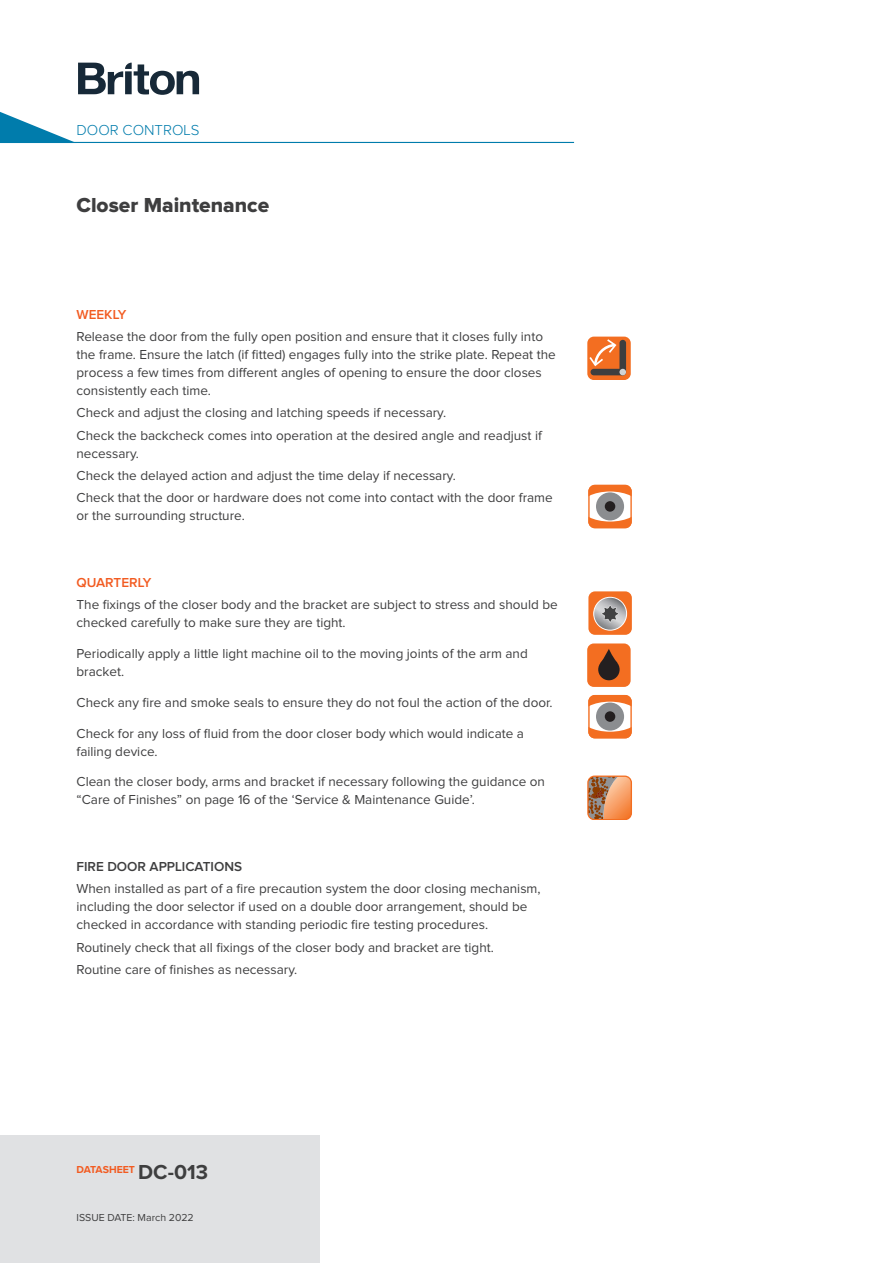
<style>
.page{position:relative;width:893px;height:1263px;background:#fff}
.page>*{position:absolute;margin:0;border:0;box-sizing:border-box;transform-origin:0 0}
.t1{font:21px "Proxima Nova Extrabld";color:#3e3e3f}
.t2{font:300 15px "Proxima Nova";color:#007cac}
.AllegionBody{font:13.5px/18px "Proxima Nova";color:#3e3e3f}
.AllegionBody-2{font:600 13.5px "Proxima Nova";color:#3e3e3f}
.AllegionBody-3{font:600 13.5px "Proxima Nova";color:#f25b21}
.t3{font:10.5px "Proxima Nova";color:#3e3e3f}
.t4{font:700 10.5px "Proxima Nova";letter-spacing:-.005em;color:#f25b21}
.s1{font-size:21px;color:#3e3e3f}
</style>
<div class="page">
<svg style="left:0;top:112px;width:77px;height:30px"></svg>
<svg style="left:78px;top:63px;width:121px;height:32px"></svg>
<hr style="left:0;top:142px;width:574px;height:1px;background:#007cac">
<div style="left:0;top:1135px;width:319px;height:128px;background:#e0e1e3"></div>
<svg style="left:587px;top:337px;width:44px;height:42px"></svg>
<div style="left:590px;top:369px;width:36px;height:6px;background:#3e3e3f;border-radius:3px"></div>
<div style="left:619px;top:340px;width:7px;height:35px;background:#3e3e3f;border-radius:3px"></div>
<div style="left:619px;top:369px;width:7px;height:6px;background:#d1d2d4;border-radius:50%"></div>
<svg style="left:589px;top:339px;width:27px;height:27px"></svg>
<svg style="left:588px;top:695px;width:44px;height:43px"></svg>
<svg style="left:588px;top:485px;width:44px;height:43px"></svg>
<div style="left:588px;top:591px;width:44px;height:43px;background:#f36e21;border-radius:7px"></div>
<svg style="left:593px;top:597px;width:34px;height:34px"></svg>
<div style="left:587px;top:643px;width:44px;height:43px;background:#f36e21;border-radius:7px"></div>
<div style="left:598px;top:659px;width:22px;height:21px;background:#231f20;border-radius:50%"></div>
<svg style="left:600px;top:649px;width:17px;height:14px"></svg>
<svg style="left:587px;top:775px;width:45px;height:45px;background:#ce8b5f"></svg>
<p class="t2" style="left:77px;top:123px;width:124px">DOOR CONTROLS</p>
<p class="t1" style="left:77px;top:196px;width:194px">Closer Maintenance</p>
<p class="AllegionBody-3" style="left:77px;top:308px;width:51px">WEEKLY</p>
<p class="AllegionBody" style="left:77px;top:328px;width:481px">Release the door from the fully open position and ensure that it closes fully into the frame. Ensure the latch (if fitted) engages fully into the strike plate. Repeat the process a few times from different angles of opening to ensure the door closes consistently each time.</p>
<p class="AllegionBody" style="left:77px;top:405px;width:371px">Check and adjust the closing and latching speeds if necessary.</p>
<p class="AllegionBody" style="left:77px;top:427px;width:467px">Check the backcheck comes into operation at the desired angle and readjust if necessary.</p>
<p class="AllegionBody" style="left:77px;top:467px;width:381px">Check the delayed action and adjust the time delay if necessary.</p>
<p class="AllegionBody" style="left:77px;top:489px;width:478px">Check that the door or hardware does not come into contact with the door frame or the surrounding structure.</p>
<p class="AllegionBody-3" style="left:77px;top:576px;width:76px">QUARTERLY</p>
<p class="AllegionBody" style="left:77px;top:596px;width:483px">The fixings of the closer body and the bracket are subject to stress and should be checked carefully to make sure they are tight.</p>
<p class="AllegionBody" style="left:77px;top:645px;width:453px">Periodically apply a little light machine oil to the moving joints of the arm and bracket.</p>
<p class="AllegionBody" style="left:77px;top:694px;width:478px">Check any fire and smoke seals to ensure they do not foul the action of the door.</p>
<p class="AllegionBody" style="left:77px;top:725px;width:449px">Check for any loss of fluid from the door closer body which would indicate a failing device.</p>
<p class="AllegionBody" style="left:77px;top:773px;width:470px">Clean the closer body, arms and bracket if necessary following the guidance on “Care of Finishes” on page 16 of the ‘Service &amp; Maintenance Guide’.</p>
<p class="AllegionBody-2" style="left:77px;top:860px;width:167px">FIRE DOOR APPLICATIONS</p>
<p class="AllegionBody" style="left:77px;top:880px;width:466px">When installed as part of a fire precaution system the door closing mechanism, including the door selector if used on a double door arrangement, should be checked in accordance with standing periodic fire testing procedures.</p>
<p class="AllegionBody" style="left:77px;top:938px;width:419px">Routinely check that all fixings of the closer body and bracket are tight.</p>
<p class="AllegionBody" style="left:77px;top:961px;width:222px">Routine care of finishes as necessary.</p>
<p class="t4" style="left:77px;top:1161px;width:133px">DATASHEET <span class="s1">DC-013</span></p>
<p class="t3" style="left:77px;top:1212px;width:119px">ISSUE DATE: March 2022</p>
</div>
